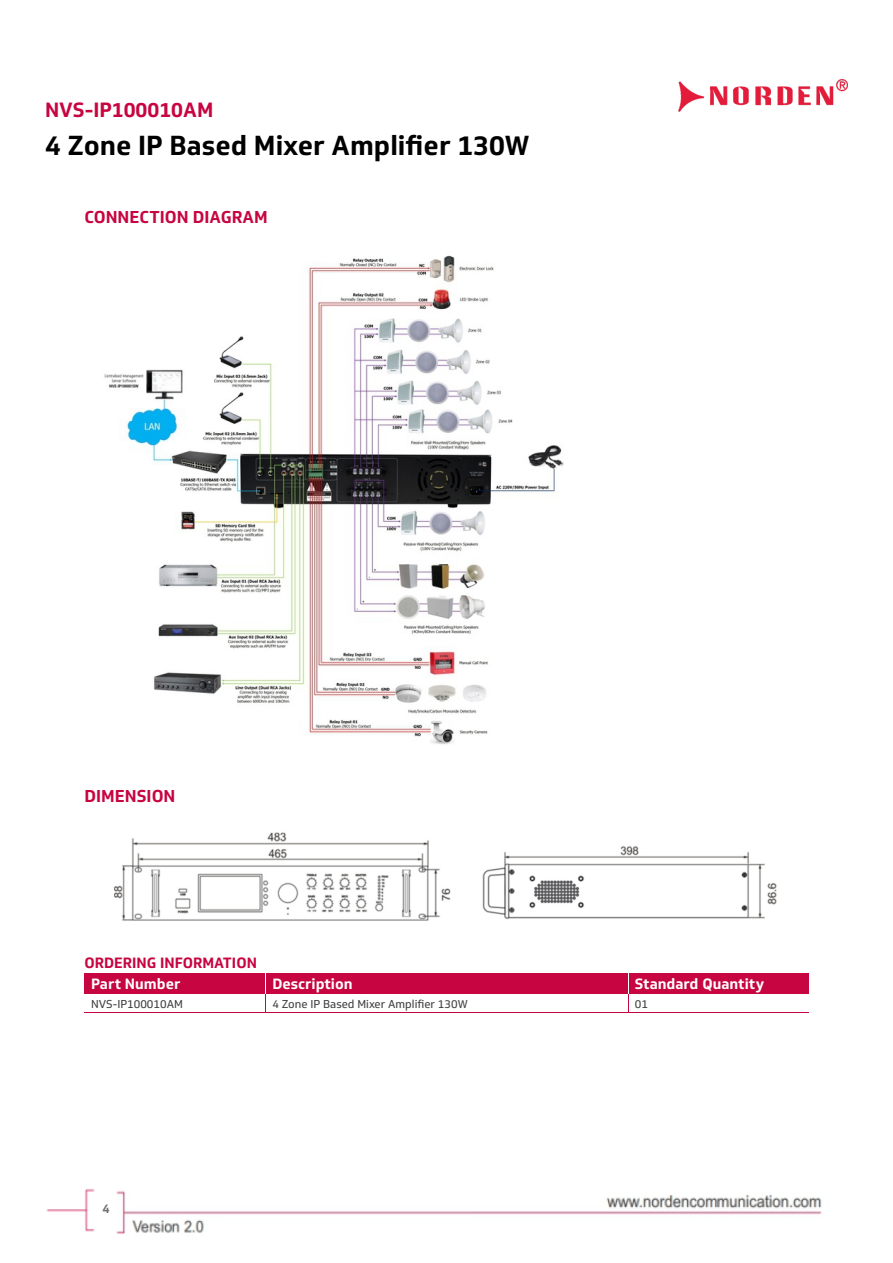
<style>
.page{position:relative;width:893px;height:1263px;background:#fff}
.page>*{position:absolute;margin:0;border:0;box-sizing:border-box;transform-origin:0 0}
.t1{font:700 27px "Soleto";color:#000}
.t2{font:700 20.25px "Soleto";color:#c70540}
.t3{font:700 16.8px "Soleto";color:#c70540}
.t4{font:700 14.7px "Soleto";color:#fff}
.t5{font:700 14.7px "Soleto";color:#c70540}
.t6{font:700 12.3px "Soleto";color:#727271}
.t7{font:11.25px "Soleto";color:#424242}
</style>
<div class="page">
<div style="left:84px;top:972px;width:182px;height:23px;background:#c70540"></div>
<div style="left:266px;top:972px;width:362px;height:23px;background:#c70540"></div>
<div style="left:628px;top:972px;width:180px;height:23px;background:#c70540"></div>
<img style="left:104px;top:255px;width:460px;height:489px">
<img style="left:114px;top:832px;width:663px;height:89px">
<img style="left:678px;top:80px;width:169px;height:31px">
<img style="left:46px;top:1189px;width:49px;height:43px">
<img style="left:116px;top:1191px;width:706px;height:42px">
<h2 class="t2" style="left:45px;top:101px;width:170px">NVS-IP100010AM</h2>
<h1 class="t1" style="left:45px;top:135px;width:486px">4 Zone IP Based Mixer Amplifier 130W</h1>
<h3 class="t3" style="left:84px;top:210px;width:185px">CONNECTION DIAGRAM</h3>
<h3 class="t3" style="left:84px;top:789px;width:93px">DIMENSION</h3>
<h3 class="t5" style="left:84px;top:956px;width:174px">ORDERING INFORMATION</h3>
<h3 class="t4" style="left:91px;top:978px;width:91px">Part Number</h3>
<h3 class="t4" style="left:272px;top:978px;width:82px">Description</h3>
<h3 class="t4" style="left:634px;top:978px;width:131px">Standard Quantity</h3>
<p class="t7" style="left:91px;top:999px;width:93px">NVS-IP100010AM</p>
<p class="t7" style="left:272px;top:999px;width:197px">4 Zone IP Based Mixer Amplifier 130W</p>
<p class="t7" style="left:634px;top:999px;width:15px">01</p>
<p class="t6" style="left:102px;top:1203px;width:9px">4</p>
</div>
